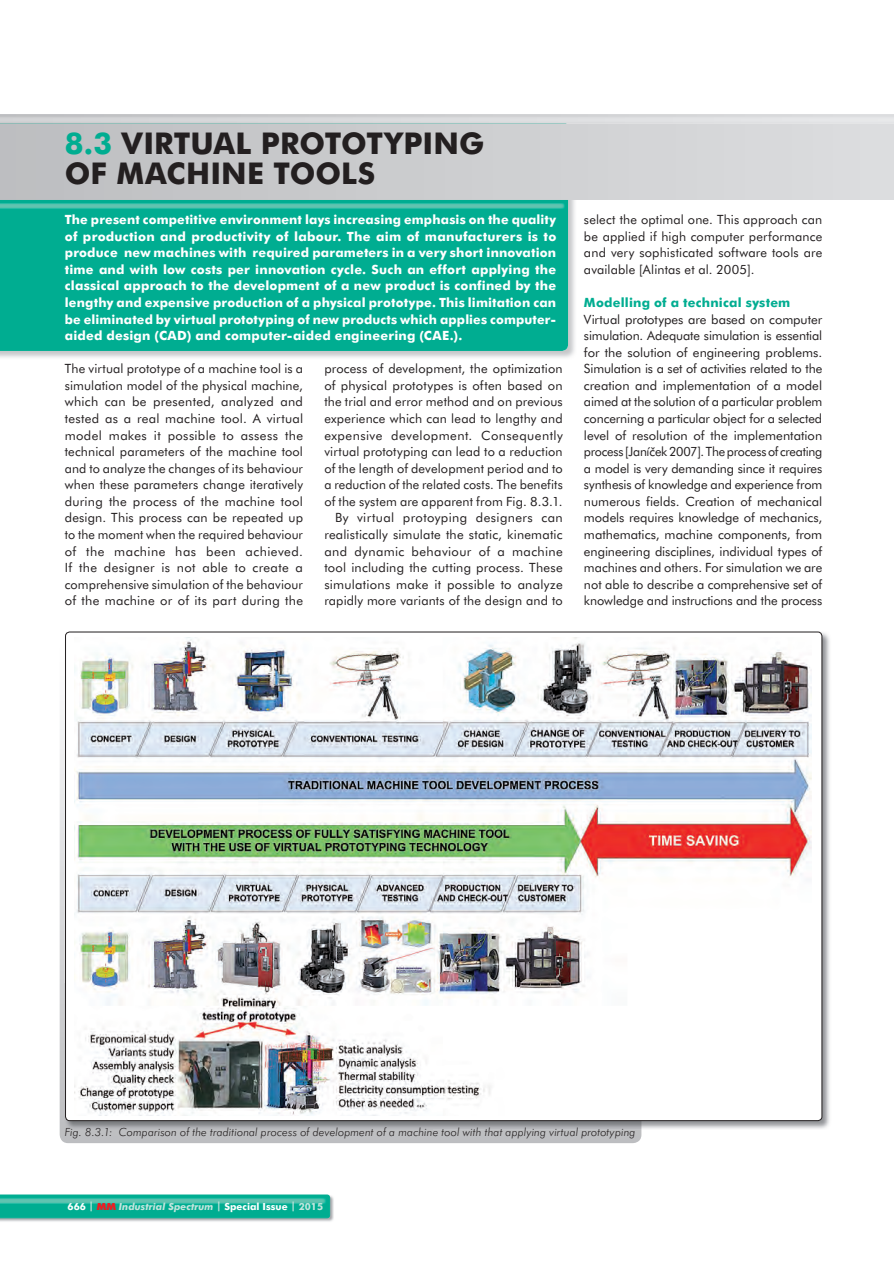
<style>
.page{position:relative;width:894px;height:1265px;background:#fff}
.page>*{position:absolute;margin:0;border:0;box-sizing:border-box;transform-origin:0 0}
.t1{font:700 30px/30px "Futura BTCE";letter-spacing:.005em;color:#231f20}
.t2{font:12.75px/16.6px "Futura BTCE";letter-spacing:.015em;color:#231f20;text-align:justify}
.t3{font:700 12.75px/16.6px "Futura BTCE";letter-spacing:.015em;color:#fff;text-align:justify}
.t4{font:700 12.75px "Futura BTCE";letter-spacing:.015em;color:#00ad91}
.t5{font:italic 300 11.25px "Futura BTCE";letter-spacing:.01em;color:#231f20}
.t6{font:italic 700 9.75px "Futura BTCE";color:#c4e5dd}
.s1{color:#00ad91}
.s2{font-style:normal;color:#fff}
.s3{font-weight:900;font-style:normal;color:#ee1d23}
.s4{font-style:normal}
</style>
<div class="page">
<img style="left:523px;top:200px;width:52px;height:158px">
<div style="left:0;top:200px;width:568px;height:151px;background:#00ad91"></div>
<svg style="left:0;top:114px;width:893px;height:86px;background:#cccdcf"></svg>
<img style="left:0;top:203px;width:564px;height:6px">
<img style="left:0;top:117px;width:893px;height:7px">
<img style="left:0;top:1196px;width:334px;height:26px">
<svg style="left:0;top:1194px;width:330px;height:24px;background:#08af94"></svg>
<img style="left:0;top:1197px;width:326px;height:7px">
<svg style="left:60px;top:709px;width:581px;height:434px;background:#afb0b3"></svg>
<img style="left:65px;top:631px;width:765px;height:49px">
<img style="left:641px;top:680px;width:189px;height:450px">
<div style="left:65px;top:632px;width:756px;height:488px;background:#fff;border-radius:4px"></div>
<img style="left:74px;top:637px;width:738px;height:478px">
<h1 class="t1" style="left:65px;top:127px;width:421px"><span class="s1">8.3</span> VIRTUAL PROTOTYPING<br>OF MACHINE TOOLS</h1>
<p class="t3" style="left:65px;top:211px;width:493px">The present competitive environment lays increasing emphasis on the quality of production and productivity of labour. The aim of manufacturers is to produce new machines with required parameters in a very short innovation time and with low costs per innovation cycle. Such an effort applying the classical approach to the development of a new product is confined by the lengthy and expensive production of a physical prototype. This limitation can be eliminated by virtual prototyping of new products which applies computer&shy;aided design (CAD) and computer-aided engineering (CAE.).</p>
<p class="t2" style="left:65px;top:360px;width:240px">The virtual prototype of a machine tool is a simulation model of the physical machine, which can be presented, analyzed and tested as a real machine tool. A virtual model makes it possible to assess the technical parameters of the machine tool and to analyze the changes of its behaviour when these parameters change iteratively during the process of the machine tool design. This process can be repeated up to the moment when the required behaviour of the machine has been achieved.<br>If the designer is not able to create a comprehensive simulation of the behaviour of the machine or of its part during the</p>
<p class="t2" style="left:324px;top:360px;width:240px;text-align:right">process of development, the optimization of physical prototypes is often based on the trial and error method and on previous experience which can lead to lengthy and expensive development. Consequently virtual prototyping can lead to a reduction of the length of development period and to a reduction of the related costs. The benefits of the system are apparent from Fig. 8.3.1.<br>By virtual protoyping designers can realistically simulate the static, kinematic and dynamic behaviour of a machine tool including the cutting process. These simulations make it possible to analyze rapidly more variants of the design and to</p>
<p class="t2" style="left:583px;top:211px;width:240px">select the optimal one. This approach can be applied if high computer performance and very sophisticated software tools are available [Alintas et al. 2005].</p>
<p class="t4" style="left:583px;top:294px;width:208px">Modelling of a technical system</p>
<p class="t2" style="left:583px;top:310px;width:240px">Virtual prototypes are based on computer simulation. Adequate simulation is essential for the solution of engineering problems.<br>Simulation is a set of activities related to the creation and implementation of a model aimed at the solution of a particular problem concerning a particular object for a selected level of resolution of the implementation process [Janíček 2007]. The process of creating a model is very demanding since it requires synthesis of knowledge and experience from numerous fields. Creation of mechanical models requires knowledge of mechanics, mathematics, machine components, from engineering disciplines, individual types of machines and others. For simulation we are not able to describe a comprehensive set of knowledge and instructions and the process</p>
<p class="t5" style="left:65px;top:1125px;width:572px">Fig. 8.3.1: Comparison of the traditional process of development of a machine tool with that applying virtual prototyping</p>
<p class="t6" style="left:68px;top:1200px;width:257px"><span class="s2">666</span> <sup>|</sup> <span class="s3">MM</span> Industrial Spectrum <sup>|</sup> <span class="s2">Special Issue</span> <sup>|</sup> <span class="s4">2015</span></p>
</div>
